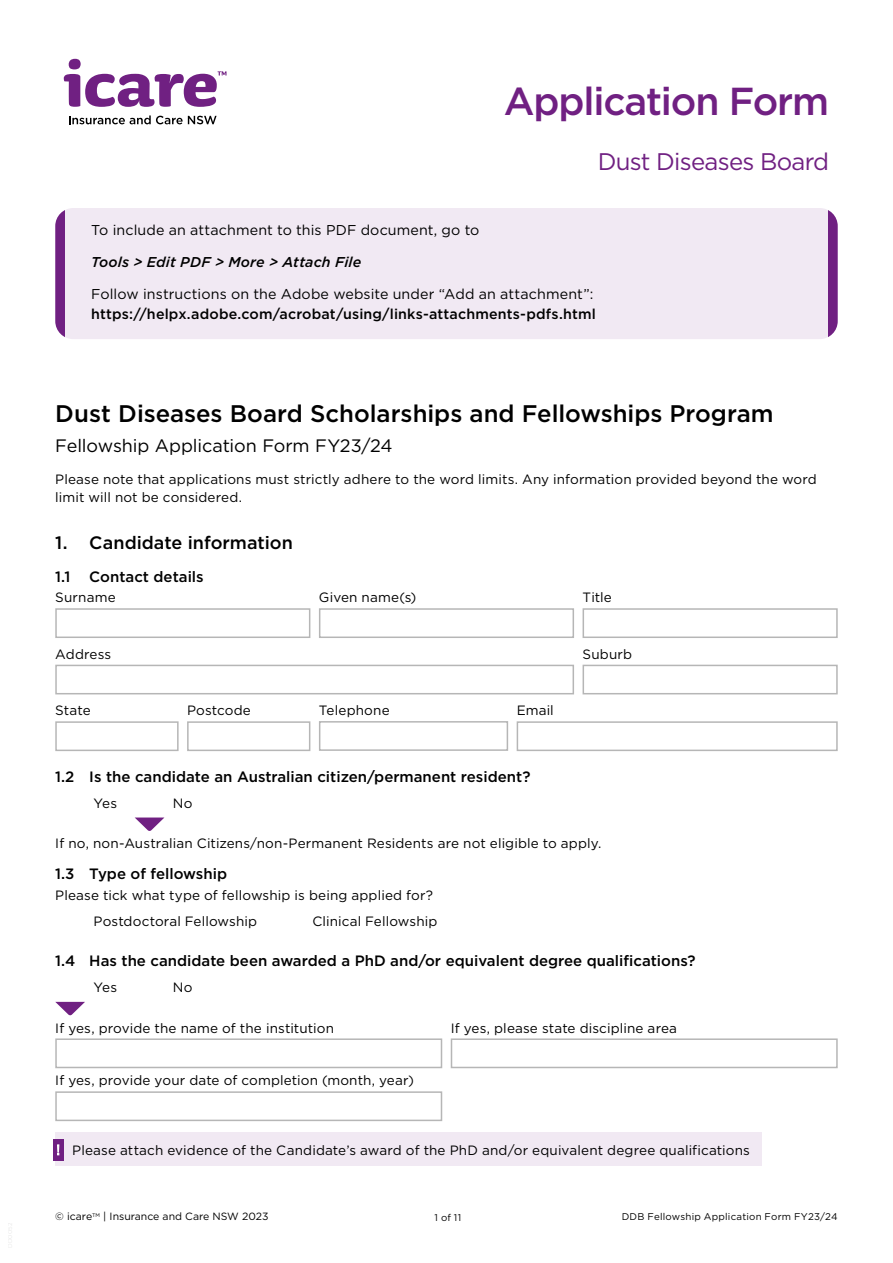
<style>
.page{position:relative;width:893px;height:1263px;background:#fff}
.page>*{position:absolute;margin:0;border:0;box-sizing:border-box;transform-origin:0 0}
.t1{font:500 39px "Gotham";letter-spacing:-.03em;color:#702082}
.DocTitle_H1{font:500 24px "Gotham";color:#000}
.t2{font:24px "Gotham";letter-spacing:-.03em;color:#702082}
.DocSubTitle{font:18px "Gotham";letter-spacing:-.005em;color:#000}
.SecTitle_NumList_H2{font:500 18px "Gotham";color:#000}
.SecTitle_NumList_H3{font:500 15px "Gotham";color:#000}
.Body_Copy{font:500 14.25px/19.5px "Gotham";letter-spacing:.01em;color:#000}
.Body_Copy-2{font:14.25px "Gotham";letter-spacing:.01em;color:#000}
.Body_Copy-3{font:italic 500 14.25px "Gotham";letter-spacing:.01em;color:#000}
.CellName_Art{font:13.5px "Gotham";letter-spacing:.01em;color:#000}
.Body_P{font:13.5px/17.2px "Gotham";letter-spacing:.01em;color:#000}
.CellName-0SB_Art{font:13.5px "Gotham";letter-spacing:.01em;color:#000}
.Body_P_No_SB{font:13.5px "Gotham";letter-spacing:.01em;color:#000}
.t3{font:10.5px "Gotham";color:#000}
.t4{font:9.75px "Gotham";letter-spacing:.02em;color:#000}
.s1{font-weight:400}
</style>
<div class="page">
<div style="left:55px;top:208px;width:783px;height:131px;background:#f1e9f3;border-radius:18px"></div>
<div style="left:55px;top:208px;width:9px;height:131px;background:#702082"></div>
<div style="left:828px;top:208px;width:10px;height:131px;background:#702082"></div>
<div style="left:55px;top:608px;width:255px;height:30px;border:2px solid #b6b6b6"></div>
<div style="left:319px;top:608px;width:255px;height:30px;border:2px solid #b6b6b6"></div>
<div style="left:583px;top:608px;width:255px;height:30px;border:2px solid #b6b6b6"></div>
<div style="left:55px;top:665px;width:519px;height:29px;border:2px solid #b6b6b6"></div>
<div style="left:583px;top:665px;width:255px;height:29px;border:2px solid #b6b6b6"></div>
<div style="left:55px;top:721px;width:124px;height:30px;border:2px solid #b6b6b6"></div>
<div style="left:187px;top:721px;width:123px;height:30px;border:2px solid #b6b6b6"></div>
<div style="left:319px;top:721px;width:189px;height:30px;border:2px solid #b6b6b6"></div>
<div style="left:517px;top:721px;width:321px;height:30px;border:2px solid #b6b6b6"></div>
<svg style="left:135px;top:817px;width:29px;height:14px"></svg>
<svg style="left:55px;top:1002px;width:30px;height:13px"></svg>
<div style="left:55px;top:1038px;width:387px;height:30px;border:2px solid #b6b6b6"></div>
<div style="left:451px;top:1038px;width:387px;height:30px;border:2px solid #b6b6b6"></div>
<div style="left:55px;top:1091px;width:387px;height:30px;border:2px solid #b6b6b6"></div>
<div style="left:55px;top:1132px;width:706px;height:34px;background:#f1e9f3"></div>
<div style="left:53px;top:1139px;width:10px;height:21px;background:#702082"></div>
<svg style="left:57px;top:1144px;width:2px;height:11px"></svg>
<svg style="left:64px;top:59px;width:163px;height:48px"></svg>
<svg style="left:69px;top:115px;width:148px;height:9px"></svg>
<h1 class="t1" style="left:504px;top:75px;width:327px">Application Form</h1>
<h1 class="t2" style="left:598px;top:146px;width:233px">Dust Diseases Board</h1>
<p class="Body_Copy-2" style="left:91px;top:220px;width:390px">To include an attachment to this PDF document, go to</p>
<p class="Body_Copy-3" style="left:91px;top:253px;width:272px">Tools &gt; Edit PDF &gt; More &gt; Attach File</p>
<p class="Body_Copy" style="left:91px;top:284px;width:506px"><span class="s1">Follow instructions on the Adobe website under “Add an attachment”: </span>https://helpx.adobe.com/acrobat/using/links-attachments-pdfs.html</p>
<h1 class="DocTitle_H1" style="left:55px;top:398px;width:720px">Dust Diseases Board Scholarships and Fellowships Program</h1>
<p class="DocSubTitle" style="left:55px;top:434px;width:339px">Fellowship Application Form FY23/24</p>
<p class="Body_P" style="left:55px;top:471px;width:763px">Please note that applications must strictly adhere to the word limits. Any information provided beyond the word limit will not be considered.</p>
<h2 class="SecTitle_NumList_H2" style="left:55px;top:531px;width:239px">1. Candidate information</h2>
<h3 class="SecTitle_NumList_H3" style="left:55px;top:566px;width:17px">1.1</h3>
<h3 class="SecTitle_NumList_H3" style="left:89px;top:566px;width:116px">Contact details</h3>
<p class="CellName_Art" style="left:55px;top:589px;width:62px">Surname</p>
<p class="CellName_Art" style="left:319px;top:589px;width:99px">Given name(s)</p>
<p class="CellName_Art" style="left:583px;top:589px;width:31px">Title</p>
<p class="CellName_Art" style="left:55px;top:645px;width:58px">Address</p>
<p class="CellName_Art" style="left:583px;top:645px;width:51px">Suburb</p>
<p class="CellName_Art" style="left:55px;top:702px;width:37px">State</p>
<p class="CellName_Art" style="left:187px;top:702px;width:65px">Postcode</p>
<p class="CellName_Art" style="left:319px;top:702px;width:72px">Telephone</p>
<p class="CellName_Art" style="left:517px;top:702px;width:39px">Email</p>
<p class="SecTitle_NumList_H3" style="left:55px;top:767px;width:477px">1.2 Is the candidate an Australian citizen/permanent resident?</p>
<p class="CellName_Art" style="left:94px;top:795px;width:25px">Yes</p>
<p class="CellName_Art" style="left:173px;top:795px;width:21px">No</p>
<p class="Body_P_No_SB" style="left:55px;top:835px;width:548px">If no, non-Australian Citizens/non-Permanent Residents are not eligible to apply.</p>
<h3 class="SecTitle_NumList_H3" style="left:55px;top:864px;width:173px">1.3 Type of fellowship</h3>
<p class="CellName_Art" style="left:55px;top:886px;width:379px">Please tick what type of fellowship is being applied for?</p>
<p class="CellName_Art" style="left:94px;top:912px;width:165px">Postdoctoral Fellowship</p>
<p class="CellName_Art" style="left:312px;top:912px;width:127px">Clinical Fellowship</p>
<p class="SecTitle_NumList_H3" style="left:55px;top:951px;width:642px">1.4 Has the candidate been awarded a PhD and/or equivalent degree qualifications?</p>
<p class="CellName_Art" style="left:94px;top:979px;width:25px">Yes</p>
<p class="CellName_Art" style="left:173px;top:979px;width:21px">No</p>
<p class="CellName-0SB_Art" style="left:55px;top:1019px;width:280px">If yes, provide the name of the institution</p>
<p class="CellName-0SB_Art" style="left:451px;top:1019px;width:228px">If yes, please state discipline area</p>
<p class="CellName-0SB_Art" style="left:55px;top:1072px;width:360px">If yes, provide your date of completion (month, year)</p>
<p class="CellName_Art" style="left:72px;top:1141px;width:679px">Please attach evidence of the Candidate’s award of the PhD and/or equivalent degree qualifications</p>
<p class="t3" style="left:55px;top:1210px;width:215px">© icare<sup>TM</sup> | Insurance and Care NSW 2023</p>
<p class="t4" style="left:435px;top:1211px;width:28px">1 of 11</p>
<p class="t4" style="left:622px;top:1210px;width:218px">DDB Fellowship Application Form FY23/24</p>
</div>
